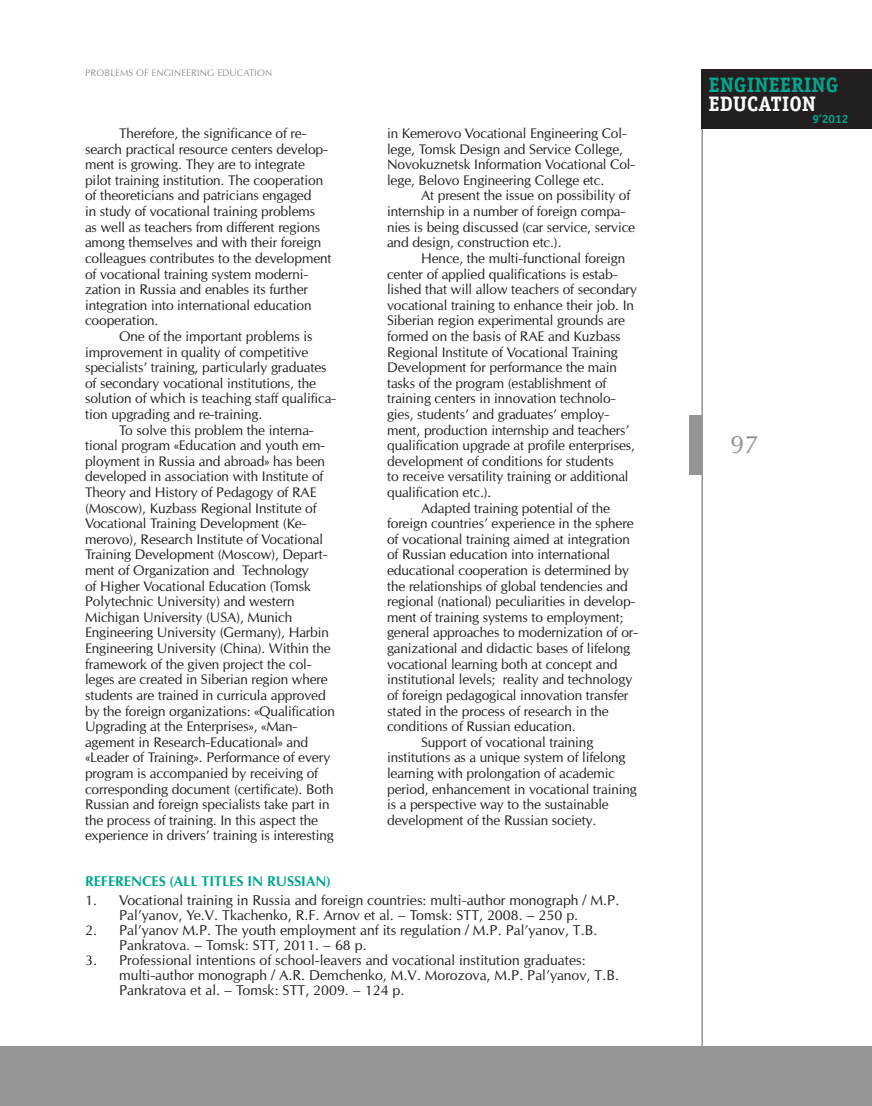
<style>
.page{position:relative;width:872px;height:1106px;background:#fff}
.page>*{position:absolute;margin:0;border:0;box-sizing:border-box;transform-origin:0 0}
.t1{font:24px "Opium New";color:#939598}
.t2{font:700 21px "Officina Serif C";color:#00a78f}
.t3{font:700 21px "Officina Serif C";color:#fff}
.t4{font:13.5px/15px "Opium New";color:#231f20;text-align:center}
.t5{font:700 13.5px "Opium New";color:#00a78f}
.t6{font:13.2px/15.6px "Opium New";letter-spacing:-.01em;color:#231f20}
.t7{font:700 12px "Officina Sans C";color:#00a78f}
.t8{font:9px "Opium New";letter-spacing:.01em;color:#939598}
</style>
<div class="page">
<hr style="left:701px;top:69px;width:2px;height:1037px;background:#939598">
<div style="left:701px;top:69px;width:171px;height:60px;background:#231f20"></div>
<div style="left:689px;top:415px;width:13px;height:60px;background:#939598"></div>
<div style="left:0;top:1046px;width:872px;height:60px;background:#939598"></div>
<p class="t8" style="left:85px;top:67px;width:79px">PROBLEMS OF ENGIN</p>
<p class="t8" style="left:181px;top:67px;width:17px">EERING</p>
<p class="t8" style="left:217px;top:67px;width:12px">EDUCATION</p>
<p class="t6" style="left:85px;top:125px;width:248px;text-indent:34px">Therefore, the significance of re&shy;search practical resource centers develop&shy;ment is growing. They are to integrate pilot training institution. The cooperation of theoreticians and patricians engaged<br>in study of vocational training problems<br>as well as teachers from different regions among themselves and with their foreign colleagues contributes to the development of vocational training system moderni&shy;zation in Russia and enables its further integration into international education cooperation.</p>
<p class="t6" style="left:119px;top:328px;width:195px">One of the important problems is</p>
<p class="t6" style="left:85px;top:344px;width:225px">improvement in quality of competitive</p>
<p class="t6" style="left:85px;top:359px;width:243px">specialists’ training, particularly graduates</p>
<p class="t6" style="left:85px;top:375px;width:232px">of secondary vocational institutions, the</p>
<p class="t6" style="left:85px;top:391px;width:252px">solution of which is teaching staff qualifica-</p>
<p class="t6" style="left:85px;top:406px;width:179px">tion upgrading and re-training.</p>
<p class="t6" style="left:119px;top:422px;width:196px">To solve this problem the interna-</p>
<p class="t6" style="left:85px;top:437px;width:241px">tional program «Education and youth em-</p>
<p class="t6" style="left:85px;top:453px;width:241px">ployment in Russia and abroad» has been</p>
<p class="t6" style="left:85px;top:469px;width:240px">developed in association with I nstitute of</p>
<p class="t6" style="left:85px;top:484px;width:233px">Theory and History of Pedagogy of RA E</p>
<p class="t6" style="left:85px;top:500px;width:233px">(Moscow), Kuzbass Regional I nstitute of</p>
<p class="t6" style="left:85px;top:515px;width:223px">Vocational Training Development (Ke-</p>
<p class="t6" style="left:85px;top:531px;width:239px">merovo), Research I nstitute of Vocational</p>
<p class="t6" style="left:85px;top:547px;width:244px">Training Development (Moscow), Depart-</p>
<p class="t6" style="left:85px;top:562px;width:225px">ment of Organization and Technology</p>
<p class="t6" style="left:85px;top:578px;width:227px">of Higher Vocational Education (Tomsk</p>
<p class="t6" style="left:85px;top:593px;width:211px">Polytechnic U niversity) and western</p>
<p class="t6" style="left:85px;top:609px;width:135px">Michigan U niversity (USA</p>
<p class="t6" style="left:85px;top:609px;width:251px;text-indent:151px">), Munich Engineering U niversity (Germany), Harbin Engineering U niversity (China). Within the framework of the given project the col&shy;leges are created in Siberian region where students are trained in curricula approved by the foreign organizations: «Qualification U pgrading at the Enterprises», «Man&shy;agement in Research-Educational» and «Leader of Training». Performance of every program is accompanied by receiving of corresponding document (certificate). Both Russian and foreign specialists take part in the process of training. I n this aspect the experience in drivers’ training is interesting</p>
<p class="t6" style="left:387px;top:125px;width:250px">in Kemerovo Vocational Engineering Col&shy;lege, Tomsk Design and Service College, Novokuznetsk I nformation Vocational Col&shy;lege, Belovo Engineering College etc.</p>
<p class="t6" style="left:387px;top:188px;width:250px;text-indent:34px">At present the issue on possibility of internship in a number of foreign compa&shy;nies is being discussed (car service, service and design, construction etc.).</p>
<p class="t6" style="left:421px;top:250px;width:206px">Hence, the multi-functional foreign</p>
<p class="t6" style="left:387px;top:266px;width:232px">center of applied qualifications is estab-</p>
<p class="t6" style="left:387px;top:281px;width:252px">lished that will allow teachers of secondary</p>
<p class="t6" style="left:387px;top:297px;width:248px">vocational training to enhance their job. I n</p>
<p class="t6" style="left:387px;top:313px;width:239px">Siberian region experimental grounds are</p>
<p class="t6" style="left:387px;top:328px;width:235px">formed on the basis of RAE and Kuzbass</p>
<p class="t6" style="left:387px;top:344px;width:232px">Regional I nstitute of Vocational Training</p>
<p class="t6" style="left:387px;top:359px;width:231px">Development for performance the main</p>
<p class="t6" style="left:387px;top:375px;width:221px">tasks of the program (establishment of</p>
<p class="t6" style="left:387px;top:391px;width:230px">training centers in innovation technolo-</p>
<p class="t6" style="left:387px;top:406px;width:224px">gies, students’ and graduates’ employ-</p>
<p class="t6" style="left:387px;top:422px;width:244px">ment, production internship and teachers’</p>
<p class="t6" style="left:387px;top:437px;width:249px">qualification upgrade at profile enterprises,</p>
<p class="t6" style="left:387px;top:453px;width:228px">development of conditions for students</p>
<p class="t6" style="left:387px;top:469px;width:243px">to receive versatility training or additional</p>
<p class="t6" style="left:387px;top:484px;width:106px">qualification etc.).</p>
<p class="t6" style="left:421px;top:500px;width:190px">Adapted training potential of the</p>
<p class="t6" style="left:387px;top:515px;width:248px">foreign countries’ experience in the sphere</p>
<p class="t6" style="left:387px;top:531px;width:244px">of vocational training aimed at integration</p>
<p class="t6" style="left:387px;top:547px;width:225px">of Russian education into international</p>
<p class="t6" style="left:387px;top:562px;width:243px">educational cooperation is determined by</p>
<p class="t6" style="left:387px;top:578px;width:242px">the relationships of global tendencies and</p>
<p class="t6" style="left:387px;top:593px;width:250px">regional (national) peculiarities in develop-</p>
<p class="t6" style="left:387px;top:609px;width:238px">ment of training systems to employment;</p>
<p class="t6" style="left:387px;top:625px;width:252px">general approaches to modernization of or-</p>
<p class="t6" style="left:387px;top:640px;width:245px">ganizational and didactic bases of lifelong</p>
<p class="t6" style="left:387px;top:656px;width:232px">vocational learning both at concept and</p>
<p class="t6" style="left:387px;top:671px;width:247px">institutional levels; reality and technology</p>
<p class="t6" style="left:387px;top:687px;width:243px">of foreign pedagogical innovation transfer</p>
<p class="t6" style="left:387px;top:703px;width:223px">stated in the process of research in the</p>
<p class="t6" style="left:387px;top:718px;width:190px">conditions of Russian education.</p>
<p class="t6" style="left:421px;top:734px;width:174px">Support of vocational training</p>
<p class="t6" style="left:387px;top:749px;width:240px">institutions as a unique system of lifelong</p>
<p class="t6" style="left:387px;top:765px;width:229px">learning with prolongation of academic</p>
<p class="t6" style="left:387px;top:781px;width:251px">period, enhancement in vocational training</p>
<p class="t6" style="left:387px;top:796px;width:223px">is a perspective way to the sustainable</p>
<p class="t6" style="left:387px;top:812px;width:211px">development of the Russian society.</p>
<p class="t5" style="left:85px;top:873px;width:247px">REFERENCES (ALL TITLES IN RUSSIAN)</p>
<p class="t4" style="left:85px;top:893px;width:536px">1. Vocational training in Russia and foreign countries: multi-author monograph / М.P.<br>Pal’yanov, Ye.V. Tkachenko, R.F. Arnov et al. – Tomsk: SТТ, 2008. – 250 p.</p>
<p class="t4" style="left:85px;top:923px;width:514px">2. Pal’yanov М.P. The youth employment anf its regulation / М.P. Pal’yanov, Т.B.</p>
<p class="t4" style="left:119px;top:938px;width:249px">Pankratova. – Tomsk: SТТ, 2011. – 68 p.</p>
<p class="t4" style="left:85px;top:952px;width:502px">3 . Professional intentions of school-leavers and vocational institution graduates:</p>
<p class="t4" style="left:119px;top:967px;width:501px">multi-author monograph / A.R. Demchenko, М.V. Morozova, М.P. Pal’yanov, Т.B.</p>
<p class="t4" style="left:119px;top:982px;width:287px">Pankratova et al. – Tomsk: SТТ, 2009. – 124 p.</p>
<h2 class="t2" style="left:708px;top:73px;width:131px">ENGINEERING</h2>
<h2 class="t3" style="left:708px;top:91px;width:109px">EDUCATION</h2>
<p class="t7" style="left:812px;top:113px;width:38px">9’2012</p>
<h1 class="t1" style="left:730px;top:429px;width:30px">97</h1>
</div>
